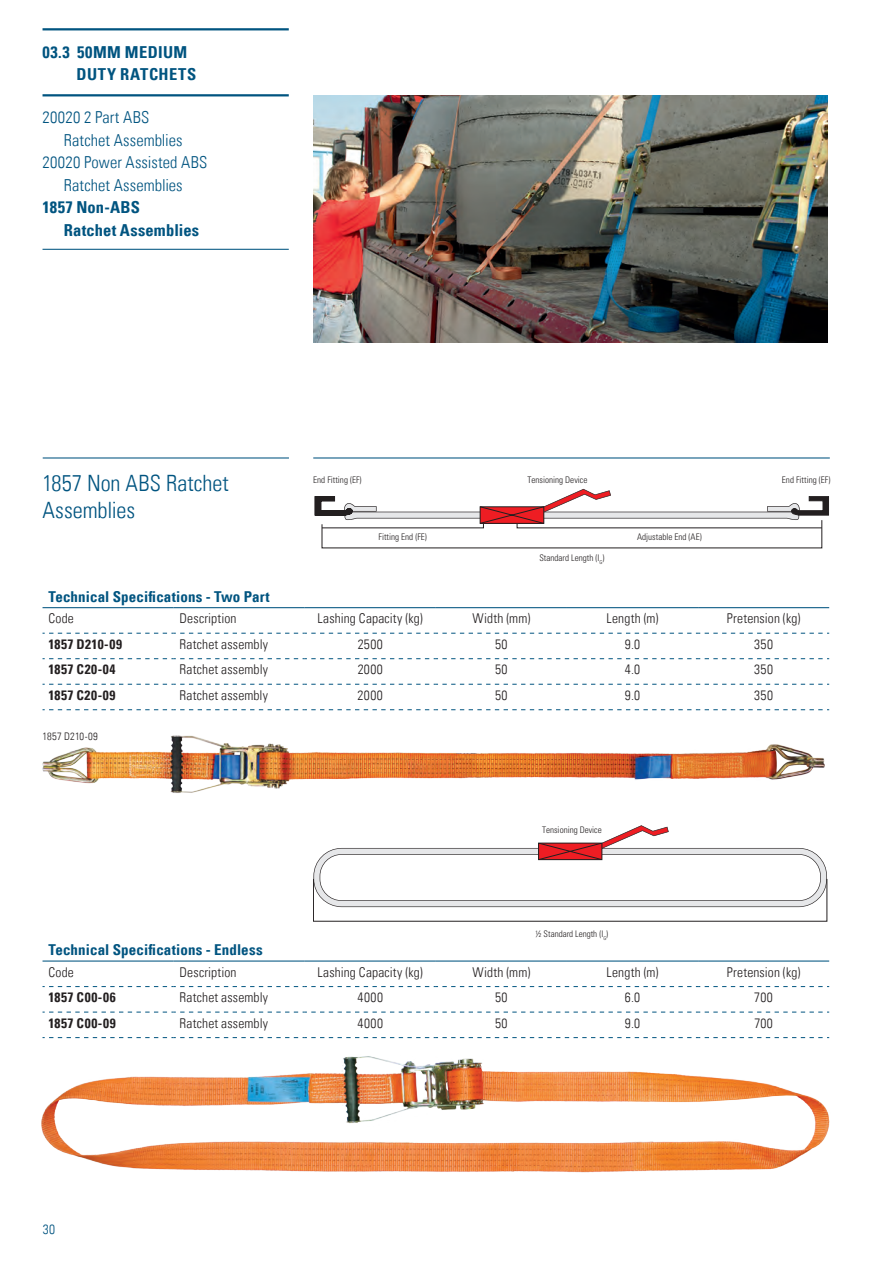
<style>
.page{position:relative;width:893px;height:1263px;background:#fff}
.page>*{position:absolute;margin:0;border:0;box-sizing:border-box;transform-origin:0 0}
.Header_1{font:300 condensed 22.5px/27px "Univers LT Std";color:#005480}
.CH_-_other{font:300 condensed 16.5px/22.5px "Univers LT Std";letter-spacing:.005em;color:#005480}
.CH_-_active{font:700 condensed 16.5px/22.5px "Univers";letter-spacing:.01em;color:#005480}
.CH_Chapter_-_01_1{font:700 condensed 16.5px/22.5px "Univers";letter-spacing:.025em;color:#005480}
.Table_-_Header{font:700 condensed 15px "Univers";letter-spacing:.01em;color:#005480}
.Table_-_Body_normal{font:300 condensed 13.5px "Univers LT Std";letter-spacing:.015em;color:#231f20}
.Table_-_Bold_Body{font:700 condensed 13.5px "Univers";letter-spacing:.04em;color:#231f20}
.t1{font:300 condensed 13.5px "Univers LT Std";color:#005480}
.Diagram_Labels{font:300 condensed 10.5px "Univers LT Std";letter-spacing:.03em;color:#231f20}
.t2{font:300 condensed 9.15px "Univers LT Std";color:#231f20}
.t3{font:300 condensed 9px "Univers LT Std";color:#231f20}
</style>
<div class="page">
<img style="left:313px;top:96px;width:515px;height:246px">
<hr style="left:43px;top:28px;width:246px;height:2px;background:#005480">
<hr style="left:43px;top:94px;width:246px;height:2px;background:#005480">
<hr style="left:43px;top:249px;width:246px;height:1px;background:#005480">
<hr style="left:313px;top:457px;width:517px;height:1px;background:#005480">
<hr style="left:43px;top:457px;width:246px;height:1px;background:#005480">
<hr style="left:43px;top:607px;width:131px;height:1px;background:#005480">
<hr style="left:174px;top:607px;width:131px;height:1px;background:#005480">
<hr style="left:305px;top:607px;width:131px;height:1px;background:#005480">
<hr style="left:436px;top:607px;width:131px;height:1px;background:#005480">
<hr style="left:567px;top:607px;width:131px;height:1px;background:#005480">
<hr style="left:698px;top:607px;width:131px;height:1px;background:#005480">
<svg style="left:43px;top:633px;width:786px;height:1px"></svg>
<svg style="left:43px;top:658px;width:786px;height:1px"></svg>
<svg style="left:43px;top:684px;width:786px;height:1px"></svg>
<svg style="left:43px;top:709px;width:786px;height:1px"></svg>
<svg style="left:315px;top:488px;width:514px;height:60px"></svg>
<div style="left:480px;top:506px;width:64px;height:18px;border:1px solid #231f20"></div>
<hr style="left:43px;top:960px;width:131px;height:1px;background:#005480">
<hr style="left:174px;top:960px;width:131px;height:1px;background:#005480">
<hr style="left:305px;top:960px;width:131px;height:1px;background:#005480">
<hr style="left:436px;top:960px;width:131px;height:1px;background:#005480">
<hr style="left:567px;top:960px;width:131px;height:1px;background:#005480">
<hr style="left:698px;top:960px;width:131px;height:1px;background:#005480">
<svg style="left:43px;top:986px;width:786px;height:1px"></svg>
<svg style="left:43px;top:1012px;width:786px;height:1px"></svg>
<svg style="left:43px;top:1037px;width:786px;height:1px"></svg>
<svg style="left:313px;top:825px;width:514px;height:82px"></svg>
<div style="left:538px;top:843px;width:64px;height:17px;border:1px solid #231f20"></div>
<img style="left:42px;top:735px;width:783px;height:58px">
<img style="left:41px;top:1056px;width:789px;height:117px">
<p class="CH_Chapter_-_01_1" style="left:77px;top:41px;width:121px;text-indent:-34px">03.3 50MM MEDIUM<br>DUTY RATCHETS</p>
<p class="CH_-_other" style="left:64px;top:106px;width:120px;text-indent:-21px">20020 2 Part ABS<br>Ratchet Assemblies</p>
<p class="CH_-_other" style="left:43px;top:151px;width:166px;text-align:center">20020 Power Assisted ABS<br>Ratchet Assemblies</p>
<p class="CH_-_active" style="left:64px;top:196px;width:137px;text-indent:-21px">1857 Non-ABS<br>Ratchet Assemblies</p>
<p class="Header_1" style="left:43px;top:470px;width:188px">1857 Non ABS Ratchet<br>Assemblies</p>
<p class="t2" style="left:313px;top:474px;width:50px">End Fitting (EF)</p>
<p class="t2" style="left:527px;top:474px;width:62px">Tensioning Device</p>
<p class="t2" style="left:782px;top:474px;width:50px">End Fitting (EF)</p>
<p class="t2" style="left:378px;top:531px;width:50px">Fitting End (FE)</p>
<p class="t2" style="left:637px;top:531px;width:66px">Adjustable End (AE)</p>
<p class="t2" style="left:539px;top:552px;width:66px">Standard Length (l<sub>G</sub>)</p>
<p class="Table_-_Header" style="left:49px;top:587px;width:223px">Technical Specifications - Two Part</p>
<p class="Table_-_Body_normal" style="left:49px;top:611px;width:27px">Code</p>
<p class="Table_-_Body_normal" style="left:180px;top:611px;width:58px">Description</p>
<p class="Table_-_Body_normal" style="left:318px;top:611px;width:107px">Lashing Capacity (kg)</p>
<p class="Table_-_Body_normal" style="left:472px;top:611px;width:59px">Width (mm)</p>
<p class="Table_-_Body_normal" style="left:606px;top:611px;width:53px">Length (m)</p>
<p class="Table_-_Body_normal" style="left:727px;top:611px;width:75px">Pretension (kg)</p>
<p class="Table_-_Bold_Body" style="left:49px;top:636px;width:75px">1857 D210-09</p>
<p class="Table_-_Body_normal" style="left:180px;top:636px;width:90px">Ratchet assembly</p>
<p class="Table_-_Body_normal" style="left:358px;top:636px;width:27px">2500</p>
<p class="Table_-_Body_normal" style="left:495px;top:636px;width:14px">50</p>
<p class="Table_-_Body_normal" style="left:625px;top:636px;width:17px">9.0</p>
<p class="Table_-_Body_normal" style="left:754px;top:636px;width:20px">350</p>
<p class="Table_-_Bold_Body" style="left:49px;top:661px;width:69px">1857 C20-04</p>
<p class="Table_-_Body_normal" style="left:180px;top:662px;width:90px">Ratchet assembly</p>
<p class="Table_-_Body_normal" style="left:358px;top:662px;width:27px">2000</p>
<p class="Table_-_Body_normal" style="left:495px;top:662px;width:14px">50</p>
<p class="Table_-_Body_normal" style="left:625px;top:662px;width:17px">4.0</p>
<p class="Table_-_Body_normal" style="left:754px;top:662px;width:20px">350</p>
<p class="Table_-_Bold_Body" style="left:48px;top:687px;width:69px">1857 C20-09</p>
<p class="Table_-_Body_normal" style="left:180px;top:687px;width:90px">Ratchet assembly</p>
<p class="Table_-_Body_normal" style="left:358px;top:687px;width:27px">2000</p>
<p class="Table_-_Body_normal" style="left:495px;top:687px;width:14px">50</p>
<p class="Table_-_Body_normal" style="left:625px;top:687px;width:17px">9.0</p>
<p class="Table_-_Body_normal" style="left:754px;top:687px;width:20px">350</p>
<p class="Diagram_Labels" style="left:43px;top:730px;width:57px">1857 D210-09</p>
<p class="t3" style="left:542px;top:825px;width:61px">Tensioning Device</p>
<p class="t3" style="left:536px;top:928px;width:74px">½ Standard Length (l<sub>G</sub>)</p>
<p class="Table_-_Header" style="left:49px;top:940px;width:216px">Technical Specifications - Endless</p>
<p class="Table_-_Body_normal" style="left:49px;top:964px;width:27px">Code</p>
<p class="Table_-_Body_normal" style="left:180px;top:964px;width:58px">Description</p>
<p class="Table_-_Body_normal" style="left:318px;top:964px;width:107px">Lashing Capacity (kg)</p>
<p class="Table_-_Body_normal" style="left:472px;top:964px;width:59px">Width (mm)</p>
<p class="Table_-_Body_normal" style="left:606px;top:964px;width:53px">Length (m)</p>
<p class="Table_-_Body_normal" style="left:727px;top:964px;width:75px">Pretension (kg)</p>
<p class="Table_-_Bold_Body" style="left:49px;top:989px;width:69px">1857 C00-06</p>
<p class="Table_-_Body_normal" style="left:180px;top:989px;width:90px">Ratchet assembly</p>
<p class="Table_-_Body_normal" style="left:358px;top:989px;width:27px">4000</p>
<p class="Table_-_Body_normal" style="left:495px;top:989px;width:14px">50</p>
<p class="Table_-_Body_normal" style="left:625px;top:989px;width:17px">6.0</p>
<p class="Table_-_Body_normal" style="left:754px;top:989px;width:20px">700</p>
<p class="Table_-_Bold_Body" style="left:49px;top:1015px;width:69px">1857 C00-09</p>
<p class="Table_-_Body_normal" style="left:180px;top:1015px;width:90px">Ratchet assembly</p>
<p class="Table_-_Body_normal" style="left:358px;top:1015px;width:27px">4000</p>
<p class="Table_-_Body_normal" style="left:495px;top:1015px;width:14px">50</p>
<p class="Table_-_Body_normal" style="left:625px;top:1015px;width:17px">9.0</p>
<p class="Table_-_Body_normal" style="left:754px;top:1015px;width:20px">700</p>
<p class="t1" style="left:43px;top:1221px;width:14px">30</p>
</div>
